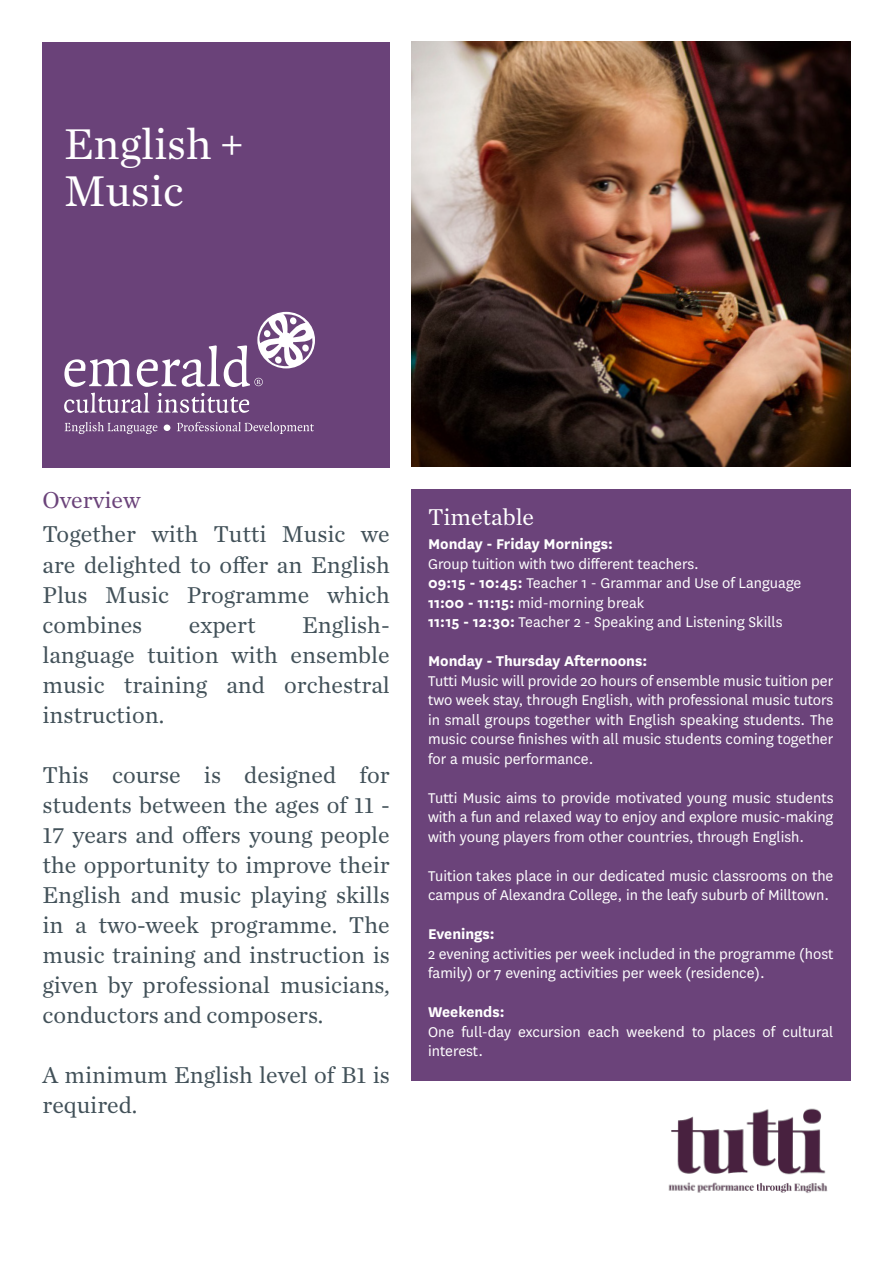
<style>
.page{position:relative;width:893px;height:1263px;background:#fff}
.page>*{position:absolute;margin:0;border:0;box-sizing:border-box;transform-origin:0 0}
.t1{font:45px "Chronicle Text G1";color:#fff}
.Large_ingtro{font:24px/30px "Chronicle Text G1";color:#425159;text-align:justify}
.Header_2{font:24px "Chronicle Text G1";color:#fff}
.Header_2-2{font:24px "Chronicle Text G1";color:#6b437a}
.Body_National{font:16.5px/19.5px "National";color:#fff}
.Body_National-2{font:700 16.5px "National";color:#fff}
.s1{font-weight:700}
</style>
<div class="page">
<div style="left:43px;top:43px;width:347px;height:425px;background:#6a4279"></div>
<svg style="left:64px;top:393px;width:86px;height:20px"></svg>
<svg style="left:157px;top:393px;width:92px;height:20px"></svg>
<svg style="left:65px;top:422px;width:92px;height:12px"></svg>
<svg style="left:177px;top:422px;width:137px;height:12px"></svg>
<svg style="left:64px;top:312px;width:251px;height:75px"></svg>
<div style="left:164px;top:424px;width:7px;height:7px;background:#fff;border-radius:50%"></div>
<img style="left:411px;top:41px;width:439px;height:426px">
<div style="left:411px;top:489px;width:439px;height:591px;background:#6b437a"></div>
<img style="left:668px;top:1108px;width:160px;height:85px">
<p class="t1" style="left:64px;top:110px;width:181px">English +</p>
<p class="t1" style="left:64px;top:157px;width:121px">Music</p>
<p class="Header_2-2" style="left:43px;top:482px;width:99px">Overview</p>
<p class="Large_ingtro" style="left:43px;top:518px;width:349px">Together with Tutti Music we are delighted to offer an English Plus Music Programme which combines</p>
<p class="Large_ingtro" style="left:43px;top:608px;width:349px;text-indent:260px">English&shy;language tuition with ensemble music training and orchestral instruction.</p>
<p class="Large_ingtro" style="left:189px;top:608px;width:68px">expert</p>
<p class="Large_ingtro" style="left:43px;top:758px;width:349px">This course is designed for students between the ages of 11 - 17 years and offers young people the opportunity to improve their English and music playing skills in a two-week programme. The music training and instruction is given by professional musicians, conductors and composers.</p>
<p class="Large_ingtro" style="left:43px;top:1058px;width:349px">A minimum English level of B1 is required.</p>
<p class="Header_2" style="left:428px;top:499px;width:108px">Timetable</p>
<p class="Body_National-2" style="left:428px;top:532px;width:186px">Monday - Friday Mornings:</p>
<p class="Body_National" style="left:428px;top:553px;width:272px">Group tuition with two different teachers.</p>
<p class="Body_National" style="left:428px;top:572px;width:375px"><span class="s1">09:15 - 10:45:</span> Teacher 1 - Grammar and Use of Language</p>
<p class="Body_National" style="left:428px;top:592px;width:218px"><span class="s1">11:00 - 11:15:</span> mid-morning break</p>
<p class="Body_National" style="left:428px;top:611px;width:356px"><span class="s1">11:15 - 12:30:</span> Teacher 2 - Speaking and Listening Skills</p>
<p class="Body_National-2" style="left:428px;top:649px;width:221px">Monday - Thursday Afternoons:</p>
<p class="Body_National" style="left:428px;top:670px;width:407px;text-align:justify">Tutti Music will provide 20 hours of ensemble music tuition per two week stay, through English, with professional music tutors in small groups together with English speaking students. The music course finishes with all music students coming together for a music performance.</p>
<p class="Body_National" style="left:428px;top:787px;width:407px;text-align:justify">Tutti Music aims to provide motivated young music students with a fun and relaxed way to enjoy and explore music-making with young players from other countries, through English.</p>
<p class="Body_National" style="left:428px;top:865px;width:407px">Tuition takes place in our dedicated music classrooms on the campus of Alexandra College, in the leafy suburb of Milltown.</p>
<p class="Body_National-2" style="left:428px;top:922px;width:68px">Evenings:</p>
<p class="Body_National" style="left:428px;top:943px;width:407px">2 evening activities per week included in the programme (host family) or 7 evening activities per week (residence).</p>
<p class="Body_National-2" style="left:428px;top:1000px;width:78px">Weekends:</p>
<p class="Body_National" style="left:428px;top:1021px;width:407px">One full-day excursion each weekend to places of cultural interest.</p>
</div>
